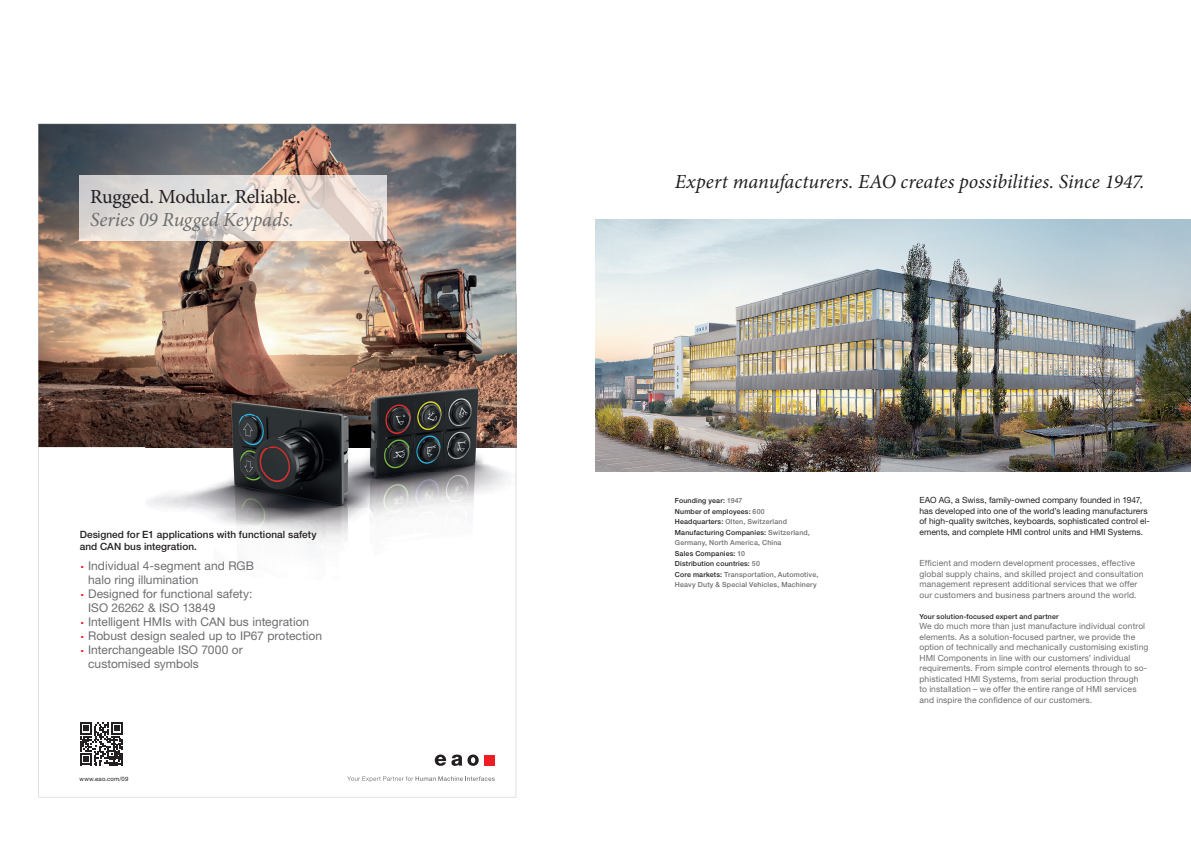
<style>
.page{position:relative;width:1191px;height:842px;background:#fff}
.page>*{position:absolute;margin:0;border:0;box-sizing:border-box;transform-origin:0 0}
.t1{font:italic 20px "Minion Pro";color:#231f20}
.t2{font:20px "Minion Pro";letter-spacing:-.015em;color:#231f20}
.t3{font:italic 20px "Minion Pro";letter-spacing:-.005em;color:#6c6d70}
.t4{font:12px "Helvetica Neue LT Std";color:#6c6d70}
.t5{font:500 10px/12px "Helvetica Neue LT Std";letter-spacing:.005em;color:#231f20}
.t6{font:8.5px/10.5px "Helvetica Neue LT Std";letter-spacing:.015em;color:#6c6d70}
.t7{font:8.5px/10.5px "Helvetica Neue LT Std";color:#231f20}
.t8{font:500 7px/10.5px "Helvetica Neue LT Std";letter-spacing:.025em;color:#6c6d70}
.t9{font:500 7px "Helvetica Neue LT Std";letter-spacing:.025em;color:#231f20}
.t10{font:6px "Helvetica Neue LT Std";letter-spacing:.025em;color:#231f20}
.s1{color:#231f20}
</style>
<div class="page">
<img style="left:595px;top:220px;width:596px;height:251px">
<img style="left:38px;top:124px;width:478px;height:673px">
<svg style="left:80px;top:722px;width:43px;height:43px"></svg>
<h1 class="t2" style="left:90px;top:183px;width:212px">Rugged. Modular. Reliable.</h1>
<h1 class="t3" style="left:90px;top:206px;width:205px">Series 09 Rugged Keypads.</h1>
<p class="t5" style="left:80px;top:529px;width:238px">Designed for E1 applications with functional safety and CAN bus integration.</p>
<h2 class="t4" style="left:80px;top:558px;width:176px"><sup>.</sup> Individual 4-segment and RGB</h2>
<h2 class="t4" style="left:88px;top:572px;width:112px">halo ring illumination</h2>
<h2 class="t4" style="left:80px;top:586px;width:174px"><sup>.</sup> Designed for functional safety:</h2>
<h2 class="t4" style="left:88px;top:600px;width:129px">ISO 26262 &amp; ISO 13849</h2>
<h2 class="t4" style="left:80px;top:614px;width:231px"><sup>.</sup> Intelligent HMIs with CAN bus integration</h2>
<h2 class="t4" style="left:80px;top:628px;width:244px"><sup>.</sup> Robust design sealed up to IP67 protection</h2>
<h2 class="t4" style="left:80px;top:642px;width:165px"><sup>.</sup> Interchangeable ISO 7000 or</h2>
<h2 class="t4" style="left:88px;top:656px;width:112px">customised symbols</h2>
<p class="t10" style="left:80px;top:775px;width:50px">www.eao.com/09</p>
<h1 class="t1" style="left:675px;top:168px;width:471px">Expert manufacturers. EAO creates possibilities. Since 1947.</h1>
<p class="t8" style="left:675px;top:495px;width:145px"><span class="s1">Founding year:</span> 1947<br><span class="s1">Number of employees:</span> 600<br><span class="s1">Headquarters:</span> Olten, Switzerland<br><span class="s1">Manufacturing Companies:</span> Switzerland,<br>Germany, North America, China<br><span class="s1">Sales Companies:</span> 10<br><span class="s1">Distribution countries:</span> 50<br><span class="s1">Core markets:</span> Transportation, Automotive,<br>Heavy Duty &amp; Special Vehicles, Machinery</p>
<p class="t7" style="left:919px;top:495px;width:232px">EAO AG, a Swiss, family-owned company founded in 1947, has developed into one of the world’s leading manufacturers of high-quality switches, keyboards, sophisticated control el&shy;ements, and complete HMI control units and HMI Systems.</p>
<p class="t6" style="left:919px;top:558px;width:226px">Efficient and modern development processes, effective global supply chains, and skilled project and consultation management represent additional services that we offer our customers and business partners around the world.</p>
<p class="t9" style="left:919px;top:612px;width:141px">Your solution-focused expert and partner</p>
<p class="t6" style="left:919px;top:621px;width:230px">We do much more than just manufacture individual control elements. As a solution-focused partner, we provide the option of technically and mechanically customising existing HMI Components in line with our customers’ individual requirements. From simple control elements through to so&shy;phisticated HMI Systems, from serial production through<br>to installation – we offer the entire range of HMI services and inspire the confidence of our customers.</p>
</div>
